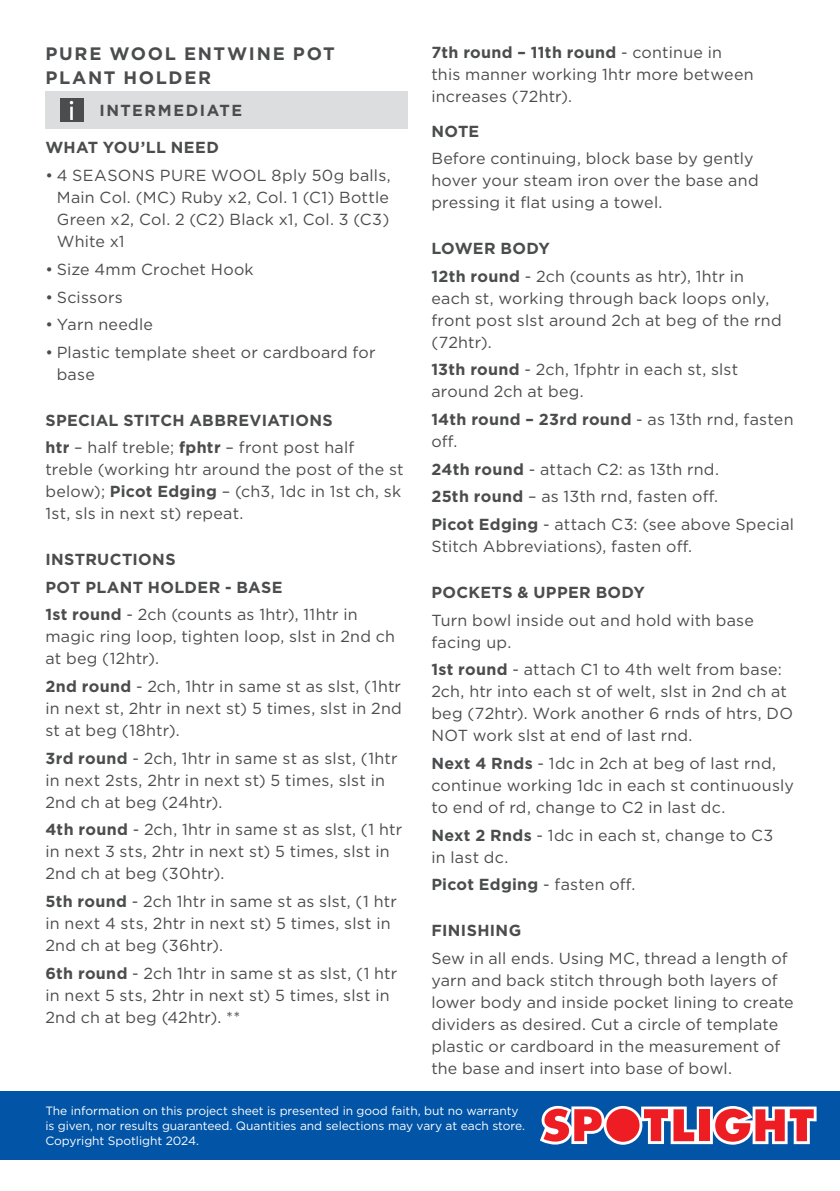
<style>
.page{position:relative;width:840px;height:1191px;background:#fff}
.page>*{position:absolute;margin:0;border:0;box-sizing:border-box;transform-origin:0 0}
.COPY{font:700 18px/24px "Gotham";letter-spacing:.095em;color:#4b4c4d}
.COPY-2{font:16px/22px "Gotham";letter-spacing:.015em;color:#4b4c4d}
.COPY-3{font:700 16px "Gotham";letter-spacing:.02em;color:#4b4c4d}
.COPY-4{font:700 16px "Gotham";letter-spacing:.095em;color:#4b4c4d}
.t1{font:12px/15px "Gotham";letter-spacing:-.005em;color:#fff}
.s1{font-weight:700}
.s2{font-weight:400}
</style>
<div class="page">
<div style="left:0;top:1090px;width:839px;height:69px;background:#0154a6"></div>
<svg style="left:540px;top:1106px;width:276px;height:38px;background:#c77183"></svg>
<div style="left:45px;top:92px;width:363px;height:37px;background:#dcdddf"></div>
<div style="left:60px;top:98px;width:23px;height:24px;background:#4b4c4d"></div>
<svg style="left:70px;top:101px;width:3px;height:19px"></svg>
<p class="COPY" style="left:45px;top:41px;width:291px">PURE WOOL ENTWINE POT<br>PLANT HOLDER</p>
<p class="COPY-4" style="left:99px;top:100px;width:144px">INTERMEDIATE</p>
<p class="COPY-3" style="left:45px;top:137px;width:175px">WHAT YOU’LL NEED</p>
<p class="COPY-2" style="left:57px;top:164px;width:335px;text-align:justify;text-indent:-11px">• 4 SEASONS PURE WOOL 8ply 50g balls, Main Col. (MC) Ruby x2, Col. 1 (C1) Bottle Green x2, Col. 2 (C2) Black x1, Col. 3 (C3)<br>White x1</p>
<p class="COPY-2" style="left:45px;top:258px;width:210px">• Size 4mm Crochet Hook</p>
<p class="COPY-2" style="left:45px;top:285px;width:79px">• Scissors</p>
<p class="COPY-2" style="left:45px;top:313px;width:109px">• Yarn needle</p>
<p class="COPY-2" style="left:57px;top:341px;width:320px;text-indent:-11px">• Plastic template sheet or cardboard for base</p>
<p class="COPY-3" style="left:45px;top:409px;width:288px">SPECIAL STITCH ABBREVIATIONS</p>
<p class="COPY-2" style="left:45px;top:436px;width:359px"><span class="s1">htr</span> – half treble; <span class="s1">fphtr</span> – front post half treble (working htr around the post of the st below); <span class="s1">Picot Edging</span> – (ch3, 1dc in 1st ch, sk 1st, sls in next st) repeat.</p>
<p class="COPY-3" style="left:45px;top:549px;width:132px">INSTRUCTIONS</p>
<p class="COPY-3" style="left:45px;top:576px;width:238px">POT PLANT HOLDER - BASE</p>
<p class="COPY-2" style="left:45px;top:603px;width:351px"><span class="s1">1st round</span> - 2ch (counts as 1htr), 11htr in magic ring loop, tighten loop, slst in 2nd ch at beg (12htr).</p>
<p class="COPY-2" style="left:45px;top:675px;width:358px;text-align:justify"><span class="s1">2nd round</span> - 2ch, 1htr in same st as slst, (1htr in next st, 2htr in next st) 5 times, slst in 2nd st at beg (18htr).</p>
<p class="COPY-2" style="left:45px;top:746px;width:353px"><span class="s1">3rd round</span> - 2ch, 1htr in same st as slst, (1htr in next 2sts, 2htr in next st) 5 times, slst in<br>2nd ch at beg (24htr).</p>
<p class="COPY-2" style="left:45px;top:818px;width:358px"><span class="s1">4th round</span> - 2ch, 1htr in same st as slst, (1 htr in next 3 sts, 2htr in next st) 5 times, slst in<br>2nd ch at beg (30htr).</p>
<p class="COPY-2" style="left:45px;top:890px;width:353px"><span class="s1">5th round</span> - 2ch 1htr in same st as slst, (1 htr in next 4 sts, 2htr in next st) 5 times, slst in<br>2nd ch at beg (36htr).</p>
<p class="COPY-2" style="left:45px;top:961px;width:353px"><span class="s1">6th round</span> - 2ch 1htr in same st as slst, (1 htr in next 5 sts, 2htr in next st) 5 times, slst in<br>2nd ch at beg (42htr). **</p>
<p class="COPY-2" style="left:431px;top:41px;width:324px"><span class="s1">7th round – 11th round</span> - continue in this manner working 1htr more between increases (72htr).</p>
<p class="COPY-3" style="left:431px;top:120px;width:49px">NOTE</p>
<p class="COPY-2" style="left:431px;top:147px;width:328px">Before continuing, block base by gently hover your steam iron over the base and pressing it flat using a towel.</p>
<p class="COPY-3" style="left:431px;top:238px;width:120px">LOWER BODY</p>
<p class="COPY-2" style="left:431px;top:265px;width:351px"><span class="s1">12th round</span> - 2ch (counts as htr), 1htr in each st, working through back loops only, front post slst around 2ch at beg of the rnd (72htr).</p>
<p class="COPY-2" style="left:431px;top:358px;width:308px"><span class="s1">13th round</span> - 2ch, 1fphtr in each st, slst around 2ch at beg.</p>
<p class="COPY-2" style="left:431px;top:408px;width:363px"><span class="s1">14th round – 23rd round</span> - as 13th rnd, fasten off.</p>
<p class="COPY-2" style="left:431px;top:458px;width:289px"><span class="s1">24th round</span> - attach C2: as 13th rnd.</p>
<p class="COPY-2" style="left:431px;top:485px;width:288px"><span class="s1">25th round</span> – as 13th rnd, fasten off.</p>
<p class="COPY-2" style="left:431px;top:513px;width:364px"><span class="s1">Picot Edging</span> - attach C3: (see above Special<br>Stitch Abbreviations), fasten off.</p>
<p class="COPY-3" style="left:431px;top:581px;width:215px">POCKETS &amp; UPPER BODY</p>
<p class="COPY-2" style="left:431px;top:608px;width:324px">Turn bowl inside out and hold with base facing up.</p>
<p class="COPY-2" style="left:431px;top:658px;width:363px"><span class="s1">1st round</span> - attach C1 to 4th welt from base:<br>2ch, htr into each st of welt, slst in 2nd ch at beg (72htr). Work another 6 rnds of htrs, DO NOT work slst at end of last rnd.</p>
<p class="COPY-2" style="left:431px;top:752px;width:364px"><span class="s1">Next 4 Rnds</span> - 1dc in 2ch at beg of last rnd, continue working 1dc in each st continuously to end of rd, change to C2 in last dc.</p>
<p class="COPY-2" style="left:431px;top:823px;width:343px"><span class="s1">Next 2 Rnds</span> - 1dc in each st, change to C3 in last dc.</p>
<p class="COPY-3" style="left:431px;top:874px;width:205px">Picot Edging <span class="s2">- fasten off.</span></p>
<p class="COPY-3" style="left:431px;top:919px;width:91px">FINISHING</p>
<p class="COPY-2" style="left:431px;top:946px;width:364px">Sew in all ends. Using MC, thread a length of yarn and back stitch through both layers of lower body and inside pocket lining to create dividers as desired. Cut a circle of template plastic or cardboard in the measurement of the base and insert into base of bowl.</p>
<p class="t1" style="left:45px;top:1103px;width:481px">The information on this project sheet is presented in good faith, but no warranty is given, nor results guaranteed. Quantities and selections may vary at each store.<br>Copyright Spotlight 2024.</p>
</div>
